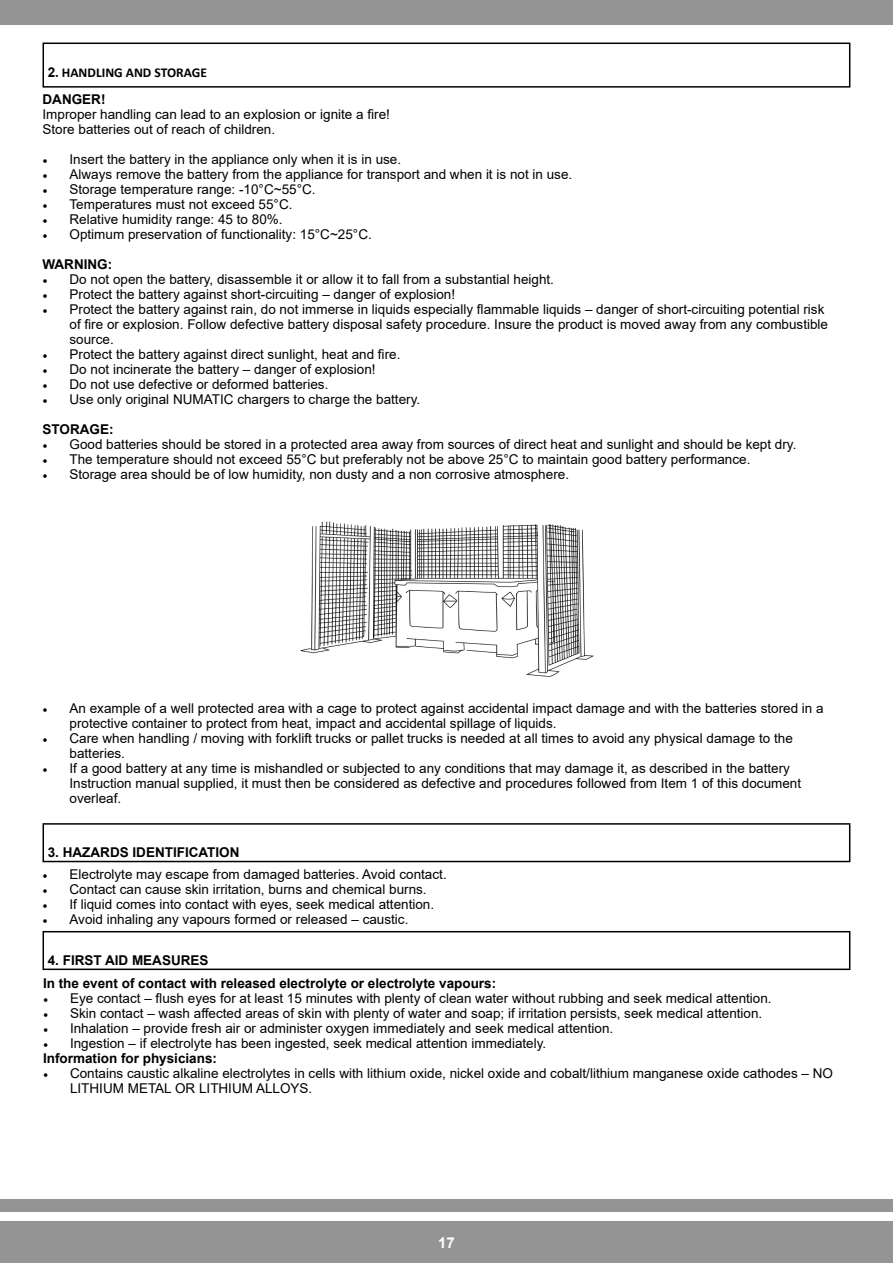
<style>
.page{position:relative;width:893px;height:1263px;background:#949494}
.page>*{position:absolute;margin:0;border:0;box-sizing:border-box;transform-origin:0 0}
.t1{font:700 15px "Arial";color:#fff}
.t2{font:13.5px/15px "Arial";color:#000}
.t3{font:700 13.5px/23.5px "Arial";color:#000}
.t4{font:700 13.5px "Calibri";color:#000}
.s1{font-family:"Arial"}
.s2{font-family:"Minion Pro"}
.s3{font-weight:700}
</style>
<div class="page">
<div style="left:0;top:1212px;width:893px;height:9px;background:#fff"></div>
<div style="left:0;top:26px;width:893px;height:1173px;background:#fff"></div>
<div style="left:43px;top:43px;width:807px;height:45px;border:2px solid #000"></div>
<div style="left:43px;top:823px;width:807px;height:39px;border:2px solid #000"></div>
<div style="left:43px;top:931px;width:807px;height:39px;border:2px solid #000"></div>
<img style="left:300px;top:521px;width:294px;height:156px">
<p class="t4" style="left:48px;top:63px;width:161px"><span class="s1">2</span>. HANDLING AND STORAGE</p>
<p class="t3" style="left:43px;top:88px;width:64px">DANGER!</p>
<p class="t2" style="left:43px;top:107px;width:349px">Improper handling can lead to an explosion or ignite a fire!<br>Store batteries out of reach of children.</p>
<p class="t2" style="left:43px;top:152px;width:360px"><span class="s2">•</span> Insert the battery in the appliance only when it is in use.</p>
<p class="t2" style="left:43px;top:167px;width:531px"><span class="s2">•</span> Always remove the battery from the appliance for transport and when it is not in use.</p>
<p class="t2" style="left:43px;top:182px;width:275px"><span class="s2">•</span> Storage temperature range: -10°C~55°C.</p>
<p class="t2" style="left:43px;top:197px;width:251px"><span class="s2">•</span> Temperatures must not exceed 55°C.</p>
<p class="t2" style="left:43px;top:212px;width:242px"><span class="s2">•</span> Relative humidity range: 45 to 80%.</p>
<p class="t2" style="left:43px;top:227px;width:331px"><span class="s2">•</span> Optimum preservation of functionality: 15°C~25°C.</p>
<p class="t3" style="left:43px;top:253px;width:71px">WARNING:</p>
<p class="t2" style="left:43px;top:272px;width:513px"><span class="s2">•</span> Do not open the battery, disassemble it or allow it to fall from a substantial height.</p>
<p class="t2" style="left:43px;top:287px;width:414px"><span class="s2">•</span> Protect the battery against short-circuiting – danger of explosion!</p>
<p class="t2" style="left:70px;top:302px;width:760px;text-indent:-27px"><span class="s2">•</span> Protect the battery against rain, do not immerse in liquids especially flammable liquids – danger of short-circuiting potential risk of fire or explosion. Follow defective battery disposal safety procedure. Insure the product is moved away from any combustible source.</p>
<p class="t2" style="left:43px;top:347px;width:359px"><span class="s2">•</span> Protect the battery against direct sunlight, heat and fire.</p>
<p class="t2" style="left:43px;top:362px;width:335px"><span class="s2">•</span> Do not incinerate the battery – danger of explosion!</p>
<p class="t2" style="left:43px;top:377px;width:287px"><span class="s2">•</span> Do not use defective or deformed batteries.</p>
<p class="t2" style="left:43px;top:392px;width:379px"><span class="s2">•</span> Use only original NUMATIC chargers to charge the battery.</p>
<p class="t3" style="left:43px;top:418px;width:73px">STORAGE:</p>
<p class="t2" style="left:43px;top:437px;width:755px"><span class="s2">•</span> Good batteries should be stored in a protected area away from sources of direct heat and sunlight and should be kept dry.</p>
<p class="t2" style="left:43px;top:452px;width:709px"><span class="s2">•</span> The temperature should not exceed 55°C but preferably not be above 25°C to maintain good battery performance.</p>
<p class="t2" style="left:43px;top:467px;width:528px"><span class="s2">•</span> Storage area should be of low humidity, non dusty and a non corrosive atmosphere.</p>
<p class="t2" style="left:70px;top:700px;width:756px;text-indent:-27px"><span class="s2">•</span> An example of a well protected area with a cage to protect against accidental impact damage and with the batteries stored in a protective container to protect from heat, impact and accidental spillage of liquids.</p>
<p class="t2" style="left:70px;top:730px;width:725px;text-indent:-27px"><span class="s2">•</span> Care when handling / moving with forklift trucks or pallet trucks is needed at all times to avoid any physical damage to the batteries.</p>
<p class="t2" style="left:70px;top:760px;width:733px;text-indent:-27px"><span class="s2">•</span> If a good battery at any time is mishandled or subjected to any conditions that may damage it, as described in the battery<br>Instruction manual supplied, it must then be considered as defective and procedures followed from Item 1 of this document overleaf.</p>
<p class="t3" style="left:48px;top:840px;width:193px">3. HAZARDS IDENTIFICATION</p>
<p class="t2" style="left:43px;top:867px;width:406px"><span class="s2">•</span> Electrolyte may escape from damaged batteries. Avoid contact.</p>
<p class="t2" style="left:43px;top:882px;width:386px"><span class="s2">•</span> Contact can cause skin irritation, burns and chemical burns.</p>
<p class="t2" style="left:43px;top:897px;width:393px"><span class="s2">•</span> If liquid comes into contact with eyes, seek medical attention.</p>
<p class="t2" style="left:43px;top:912px;width:367px"><span class="s2">•</span> Avoid inhaling any vapours formed or released – caustic.</p>
<p class="t3" style="left:43px;top:948px;width:455px;text-indent:5px">4. FIRST AID MEASURES<br>In the event of contact with released electrolyte or electrolyte vapours:</p>
<p class="t2" style="left:43px;top:991px;width:730px"><span class="s2">•</span> Eye contact – flush eyes for at least 15 minutes with plenty of clean water without rubbing and seek medical attention.</p>
<p class="t2" style="left:43px;top:1006px;width:721px"><span class="s2">•</span> Skin contact – wash affected areas of skin with plenty of water and soap; if irritation persists, seek medical attention.</p>
<p class="t2" style="left:43px;top:1021px;width:572px"><span class="s2">•</span> Inhalation – provide fresh air or administer oxygen immediately and seek medical attention.</p>
<p class="t2" style="left:43px;top:1036px;width:505px"><span class="s2">•</span> Ingestion – if electrolyte has been ingested, seek medical attention immediately.<br><span class="s3">Information for physicians:</span></p>
<p class="t2" style="left:70px;top:1066px;width:765px;text-indent:-27px"><span class="s2">•</span> Contains caustic alkaline electrolytes in cells with lithium oxide, nickel oxide and cobalt/lithium manganese oxide cathodes – NO<br>LITHIUM METAL OR LITHIUM ALLOYS.</p>
<p class="t1" style="left:438px;top:1232px;width:18px">17</p>
</div>
